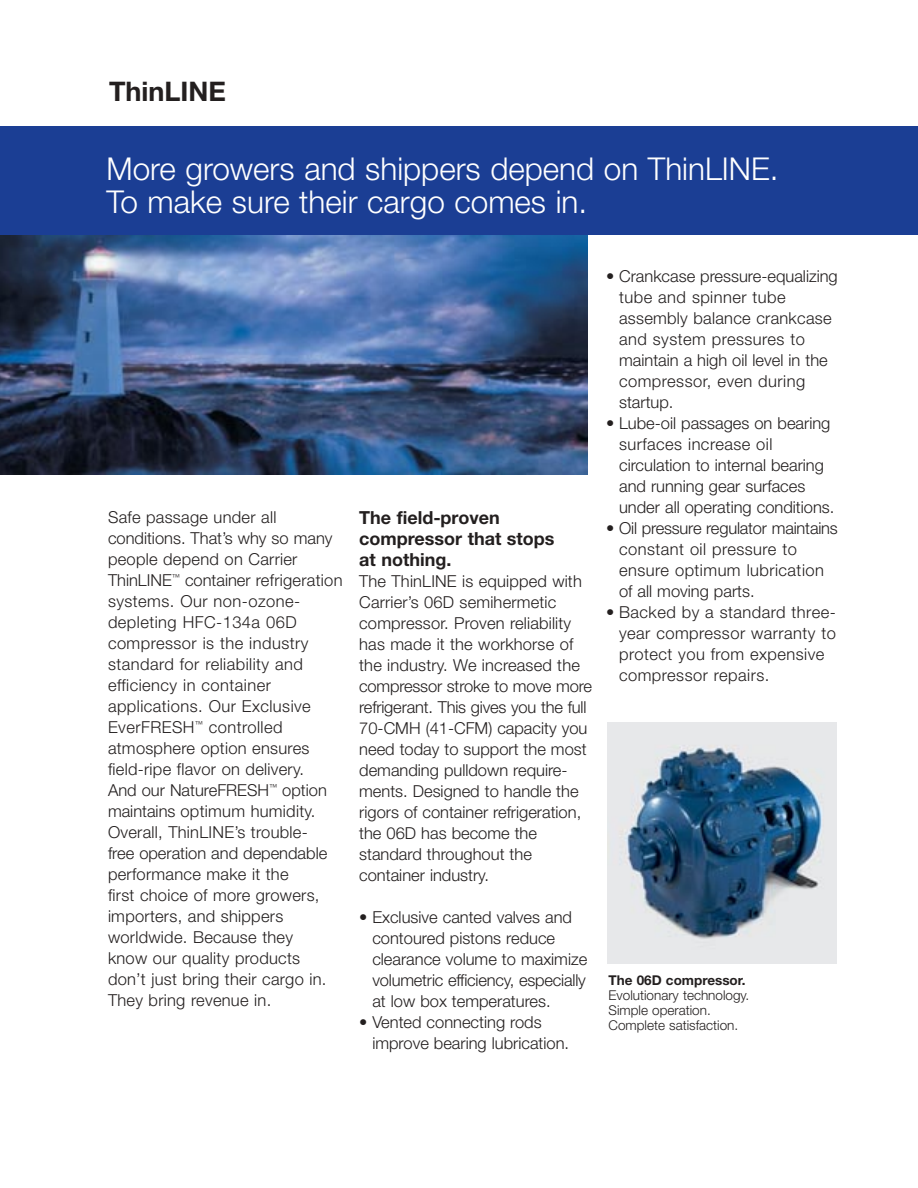
<style>
.page{position:relative;width:918px;height:1188px;background:#fff}
.page>*{position:absolute;margin:0;border:0;box-sizing:border-box;transform-origin:0 0}
.t1{font:300 31.5px/33px "Helvetica Neue";color:#fff}
.t2{font:700 27px "Helvetica Neue";color:#231f1f}
.t3{font:700 18px/21px "Helvetica Neue";color:#231f1f}
.t4{font:300 16.5px/21px "Helvetica Neue";letter-spacing:.01em;color:#231f1f}
.t5{font:300 16.5px/21px "Helvetica Neue";letter-spacing:.03em;color:#231f1f}
.t6{font:300 13.5px/15px "Helvetica Neue";color:#231f1f}
.t7{font:700 13.5px "Helvetica Neue";color:#231f1f}
</style>
<div class="page">
<img style="left:0;top:235px;width:587px;height:240px">
<div style="left:0;top:127px;width:918px;height:108px;background:#1b3e94"></div>
<img style="left:608px;top:722px;width:229px;height:241px">
<h2 class="t2" style="left:109px;top:82px;width:118px">ThinLINE</h2>
<h1 class="t1" style="left:107px;top:156px;width:674px">More growers and shippers depend on ThinLINE.<br>To make sure their cargo comes in.</h1>
<p class="t4" style="left:108px;top:508px;width:236px">Safe passage under all conditions. That’s why so many people depend on Carrier<br>ThinLINE<sup>™</sup> container refrigeration systems. Our non-ozone&shy;depleting HFC-134a 06D compressor is the industry standard for reliability and efficiency in container applications. Our Exclusive<br>EverFRESH<sup>™</sup> controlled atmosphere option ensures field-ripe flavor on delivery.<br>And our NatureFRESH<sup>™</sup> option maintains optimum humidity.<br>Overall, ThinLINE’s trouble-<br>free operation and dependable performance make it the<br>first choice of more growers, importers, and shippers worldwide. Because they<br>know our quality products<br>don’t just bring their cargo in.<br>They bring revenue in.</p>
<p class="t3" style="left:359px;top:508px;width:197px">The field-proven compressor that stops at nothing.</p>
<p class="t4" style="left:359px;top:572px;width:234px">The ThinLINE is equipped with<br>Carrier’s 06D semihermetic compressor. Proven reliability has made it the workhorse of the industry. We increased the compressor stroke to move more refrigerant. This gives you the full<br>70-CMH (41-CFM) capacity you need today to support the most demanding pulldown require&shy;ments. Designed to handle the rigors of container refrigeration, the 06D has become the standard throughout the container industry.</p>
<p class="t4" style="left:372px;top:908px;width:216px;text-indent:-13px">• Exclusive canted valves and contoured pistons reduce clearance volume to maximize volumetric efficiency, especially at low box temperatures.</p>
<p class="t4" style="left:372px;top:1013px;width:198px;text-indent:-13px">• Vented connecting rods improve bearing lubrication.</p>
<p class="t4" style="left:619px;top:267px;width:220px;text-indent:-13px">• Crankcase pressure-equalizing tube and spinner tube assembly balance crankcase and system pressures to maintain a high oil level in the compressor, even during startup.</p>
<p class="t4" style="left:619px;top:414px;width:217px;text-indent:-13px">• Lube-oil passages on bearing surfaces increase oil circulation to internal bearing and running gear surfaces under all operating conditions.</p>
<p class="t4" style="left:619px;top:519px;width:220px;text-indent:-13px">• Oil pressure regulator maintains constant oil pressure to ensure optimum lubrication of all moving parts.</p>
<p class="t5" style="left:619px;top:603px;width:218px;text-indent:-13px">• Backed by a standard three&shy;year compressor warranty to protect you from expensive compressor repairs.</p>
<p class="t7" style="left:609px;top:976px;width:139px">The 06D compressor.</p>
<p class="t6" style="left:609px;top:989px;width:142px">Evolutionary technology.<br>Simple operation.<br>Complete satisfaction.</p>
</div>
